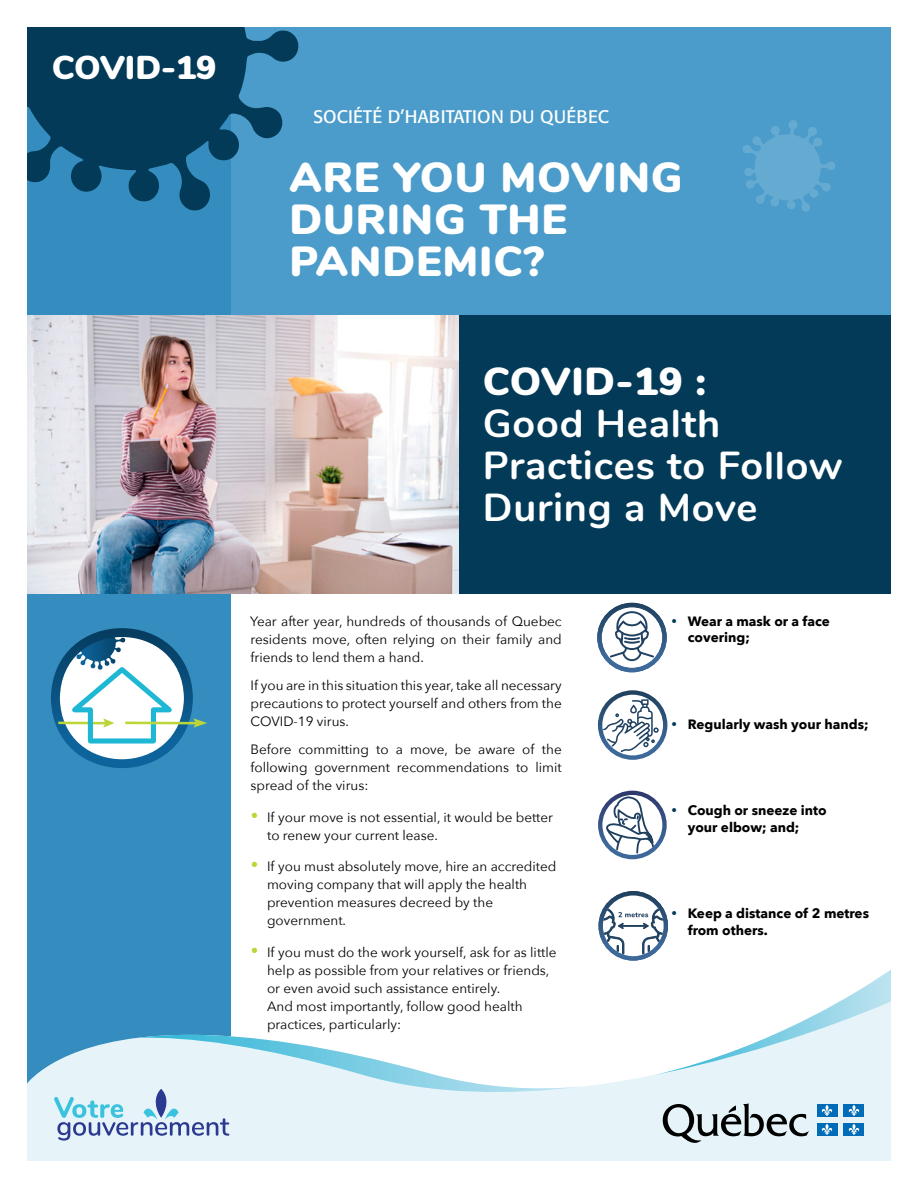
<style>
.page{position:relative;width:918px;height:1188px;background:#fff}
.page>*{position:absolute;margin:0;border:0;box-sizing:border-box;transform-origin:0 0}
.t1{font:900 42px/42px "Nunito";letter-spacing:.02em;color:#fff}
.t2{font:700 39px/42px "Nunito";letter-spacing:.02em;color:#fff}
.t3{font:900 33px "Nunito";color:#fff}
.t4{font:18px "Formata";letter-spacing:.01em;color:#fff}
.t5{font:13.5px/18px "Avenir Next";color:#000;text-align:justify}
.t6{font:700 13.5px/16.5px "Avenir Next";color:#000}
.s1{font-weight:900}
</style>
<div class="page">
<div style="left:27px;top:582px;width:203px;height:579px;background:#358dbf"></div>
<svg style="left:27px;top:966px;width:864px;height:195px"></svg>
<svg style="left:654px;top:970px;width:237px;height:105px"></svg>
<div style="left:27px;top:27px;width:864px;height:297px;background:#4b9cca"></div>
<div style="left:27px;top:27px;width:203px;height:297px;background:#358dbf"></div>
<div style="left:459px;top:315px;width:432px;height:279px;background:#023a58"></div>
<svg style="left:663px;top:1103px;width:146px;height:40px;background:#aab4b8"></svg>
<div style="left:817px;top:1104px;width:20px;height:13px;background:#006bb7"></div>
<svg style="left:821px;top:1105px;width:12px;height:11px"></svg>
<div style="left:844px;top:1104px;width:20px;height:13px;background:#006bb7"></div>
<svg style="left:848px;top:1105px;width:12px;height:11px"></svg>
<div style="left:817px;top:1123px;width:20px;height:13px;background:#006bb7"></div>
<svg style="left:821px;top:1124px;width:12px;height:11px"></svg>
<div style="left:844px;top:1123px;width:20px;height:13px;background:#006bb7"></div>
<svg style="left:848px;top:1124px;width:12px;height:11px"></svg>
<svg style="left:54px;top:1035px;width:530px;height:106px"></svg>
<svg style="left:51px;top:628px;width:156px;height:140px"></svg>
<svg style="left:742px;top:120px;width:93px;height:92px"></svg>
<img style="left:27px;top:315px;width:432px;height:279px">
<svg style="left:27px;top:27px;width:272px;height:184px;fill:#023a58"></svg>
<svg style="left:597px;top:603px;width:70px;height:69px"></svg>
<svg style="left:598px;top:690px;width:70px;height:70px"></svg>
<svg style="left:598px;top:791px;width:69px;height:68px"></svg>
<svg style="left:599px;top:891px;width:69px;height:70px"></svg>
<h3 class="t3" style="left:52px;top:43px;width:166px">COVID-19</h3>
<p class="t4" style="left:313px;top:105px;width:297px">SOCIÉTÉ D’HABITATION DU QUÉBEC</p>
<h2 class="t1" style="left:289px;top:154px;width:395px">ARE YOU MOVING<br>DURING THE<br>PANDEMIC?</h2>
<h1 class="t2" style="left:483px;top:358px;width:362px"><span class="s1">COVID-19 :<br></span>Good Health<br>Practices to Follow<br>During a Move</h1>
<p class="t5" style="left:250px;top:612px;width:313px">Year after year, hundreds of thousands of Quebec residents move, often relying on their family and friends to lend them a hand.</p>
<p class="t5" style="left:251px;top:676px;width:313px">If you are in this situation this year, take all necessary precautions to protect yourself and others from the COVID-19 virus.</p>
<p class="t5" style="left:251px;top:740px;width:313px">Before committing to a move, be aware of the following government recommendations to limit spread of the virus:</p>
<p class="t5" style="left:267px;top:808px;width:288px">If your move is not essential, it would be better to renew your current lease.</p>
<p class="t5" style="left:267px;top:857px;width:291px;text-align:left">If you must absolutely move, hire an accredited moving company that will apply the health prevention measures decreed by the government.</p>
<p class="t5" style="left:267px;top:943px;width:291px;text-align:left">If you must do the work yourself, ask for as little help as possible from your relatives or friends, or even avoid such assistance entirely.<br>And most importantly, follow good health practices, particularly:</p>
<p class="t6" style="left:688px;top:613px;width:144px">Wear a mask or a face covering;</p>
<p class="t6" style="left:688px;top:716px;width:182px">Regularly wash your hands;</p>
<p class="t6" style="left:688px;top:802px;width:140px">Cough or sneeze into your elbow; and;</p>
<p class="t6" style="left:688px;top:905px;width:183px">Keep a distance of 2 metres from others.</p>
</div>
